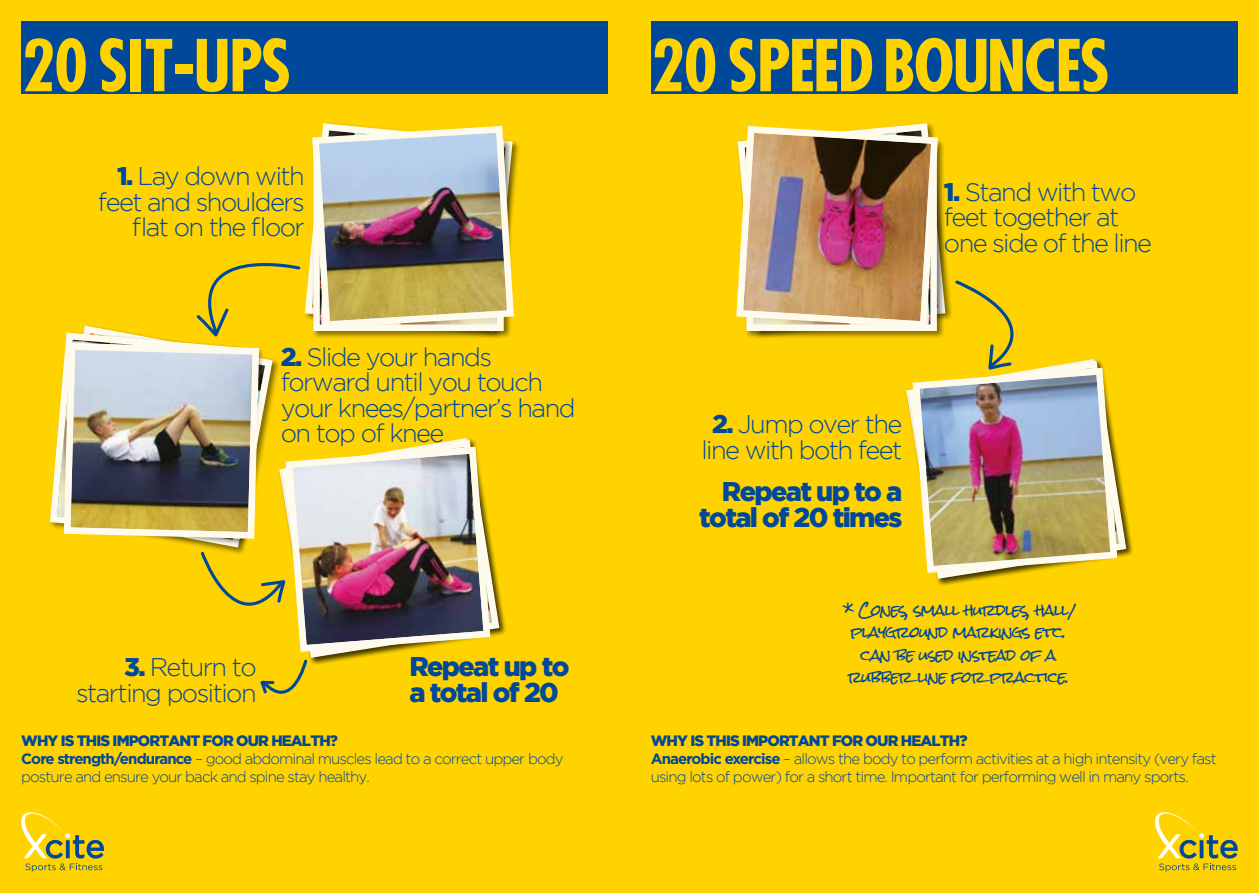
<style>
.page{position:relative;width:1259px;height:893px;background:#ffd300}
.page>*{position:absolute;margin:0;border:0;box-sizing:border-box;transform-origin:0 0}
.t1{font:700 69.6px "Futura Cond";letter-spacing:-.05em;color:#ffd300}
.t2{font:900 27px/26px "Gotham";letter-spacing:-.06em;color:#00489a;text-align:right}
.t3{font:300 25.5px/25.5px "Gotham";letter-spacing:-.06em;color:#00489a;text-align:right}
.t4{font:300 15px/18px "Gotham";letter-spacing:-.06em;color:#00489a}
.t5{font:15px/22.5px "Rock Salt";letter-spacing:-.06em;color:#00489a;text-align:center}
.s1{font-weight:900}
.s2{font-weight:700}
</style>
<div class="page">
<img style="left:53px;top:123px;width:464px;height:571px">
<div style="left:907px;top:359px;width:227px;height:227px;background:#000;opacity:.5"></div>
<svg style="left:907px;top:359px;width:223px;height:223px"></svg>
<img style="left:736px;top:123px;width:386px;height:453px">
<svg style="left:1155px;top:812px;width:82px;height:60px"></svg>
<svg style="left:21px;top:812px;width:83px;height:60px"></svg>
<div style="left:651px;top:21px;width:586px;height:72px;background:#00489a"></div>
<div style="left:21px;top:21px;width:587px;height:72px;background:#00489a"></div>
<h1 class="t1" style="left:21px;top:21px;width:272px">20 SIT-UPS</h1>
<h1 class="t1" style="left:651px;top:21px;width:461px">20 SPEED BOUNCES</h1>
<h3 class="t3" style="left:98px;top:163px;width:208px"><span class="s1">1.</span> Lay down with feet and shoulders flat on the floor</h3>
<h3 class="t3" style="left:281px;top:344px;width:296px;text-align:left"><span class="s1">2.</span> Slide your hands forward until you touch your knees/partner’s hand on top of knee</h3>
<h3 class="t3" style="left:944px;top:179px;width:210px;text-align:left"><span class="s1">1.</span> Stand with two feet together at one side of the line</h3>
<h3 class="t3" style="left:701px;top:411px;width:202px;text-align:center"><span class="s1">2.</span> Jump over the line with both feet</h3>
<h2 class="t2" style="left:699px;top:478px;width:205px">Repeat up to a total of 20 times</h2>
<p class="t5" style="left:842px;top:599px;width:234px">* CONES, SMALL HURDLES, HALL/<br>PLAYGROUND MARKINGS ETC.<br>CAN BE USED INSTEAD OF A<br>RUBBER LINE FOR PRACTICE.</p>
<h2 class="t2" style="left:409px;top:653px;width:162px;text-align:left">Repeat up to a total of 20</h2>
<p class="t4" style="left:21px;top:732px;width:544px"><span class="s1">WHY IS THIS IMPORTANT FOR OUR HEALTH?<br></span><span class="s2">Core strength/endurance</span> – good abdominal muscles lead to a correct upper body posture and ensure your back and spine stay healthy.</p>
<p class="t4" style="left:651px;top:732px;width:567px"><span class="s1">WHY IS THIS IMPORTANT FOR OUR HEALTH?<br></span><span class="s2">Anaerobic exercise</span> – allows the body to perform activities at a high intensity (very fast using lots of power) for a short time. Important for performing well in many sports.</p>
<h3 class="t3" style="left:76px;top:654px;width:182px"><span class="s1">3.</span> Return to starting position</h3>
</div>
